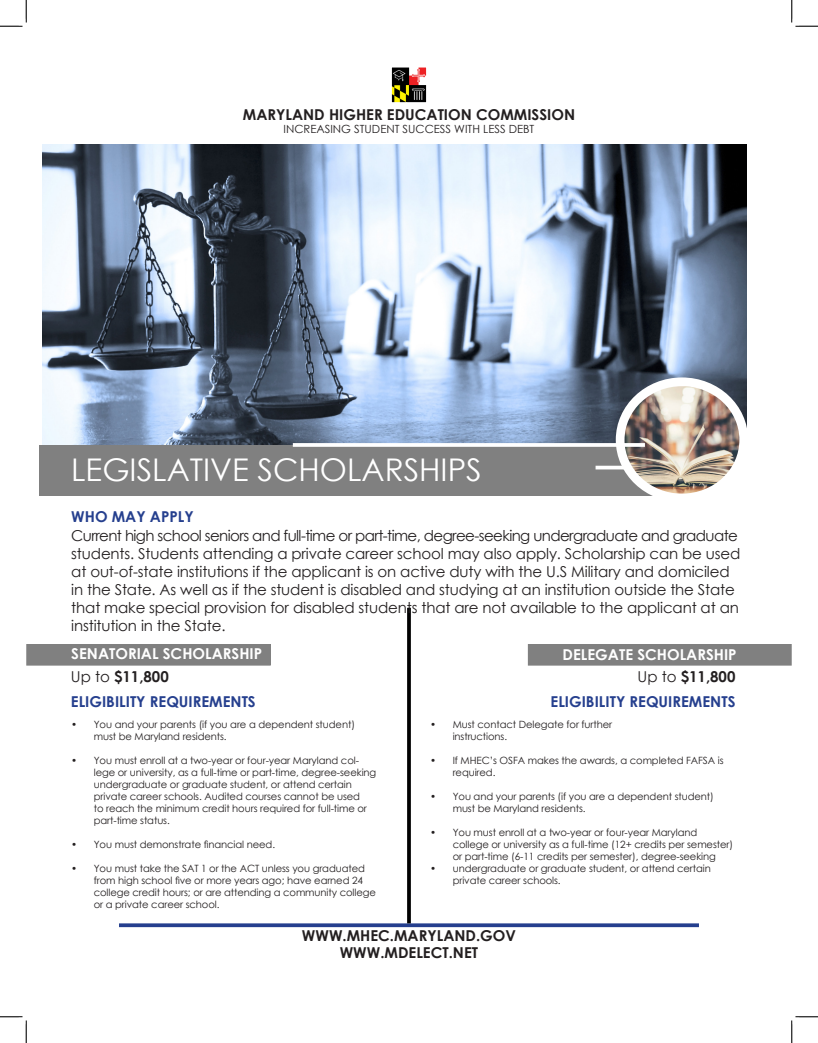
<style>
.page{position:relative;width:818px;height:1043px;background:#fff}
.page>*{position:absolute;margin:0;border:0;box-sizing:border-box;transform-origin:0 0}
.t1{font:31.25px "Century Gothic";color:#fff}
.t2{font:15px/18px "Century Gothic";letter-spacing:-.01em;color:#231f20}
.t3{font:700 15px "Century Gothic";color:#231f20}
.t4{font:700 15px "Century Gothic";color:#253f8e}
.t5{font:700 15px "Century Gothic";color:#fff}
.t6{font:11.25px "Century Gothic";color:#231f20}
.t7{font:10px/12px "Century Gothic";letter-spacing:-.01em;color:#231f20}
.s1{font-weight:400}
</style>
<div class="page">
<div style="left:528px;top:644px;width:263px;height:21px;background:#808080"></div>
<div style="left:27px;top:644px;width:243px;height:21px;background:#808080"></div>
<img style="left:42px;top:144px;width:704px;height:301px">
<div style="left:40px;top:445px;width:732px;height:50px;background:#808080"></div>
<div style="left:676px;top:430px;width:109px;height:72px;background:#fff"></div>
<img style="left:392px;top:68px;width:33px;height:34px">
<div style="left:389px;top:65px;width:39px;height:40px;border:2px solid #fff"></div>
<svg style="left:595px;top:465px;width:25px;height:4px"></svg>
<svg style="left:119px;top:923px;width:580px;height:4px;background:#395198"></svg>
<img style="left:620px;top:382px;width:123px;height:112px">
<div style="left:615px;top:377px;width:133px;height:125px;border:9px solid #fff;border-radius:50%"></div>
<svg style="left:293px;top:443px;width:352px;height:4px"></svg>
<svg style="left:407px;top:608px;width:4px;height:315px"></svg>
<svg style="left:0;top:0;width:27px;height:27px"></svg>
<svg style="left:0;top:1016px;width:27px;height:26px"></svg>
<svg style="left:791px;top:0;width:27px;height:27px"></svg>
<svg style="left:791px;top:1016px;width:27px;height:26px"></svg>
<p class="t3" style="left:243px;top:103px;width:334px">MARYLAND HIGHER EDUCATION COMMISSION</p>
<p class="t6" style="left:283px;top:121px;width:252px">INCREASING STUDENT SUCCESS WITH LESS DEBT</p>
<p class="t1" style="left:71px;top:448px;width:412px">LEGISLATIVE SCHOLARSHIPS</p>
<p class="t4" style="left:71px;top:505px;width:124px">WHO MAY APPLY</p>
<p class="t2" style="left:71px;top:526px;width:670px">Current high school seniors and full-time or part-time, degree-seeking undergraduate and graduate students. Students attending a private career school may also apply. Scholarship can be used at out-of-state institutions if the applicant is on active duty with the U.S Military and domiciled in the State. As well as if the student is disabled and studying at an institution outside the State that make special provision for disabled students that are not available to the applicant at an institution in the State.</p>
<p class="t5" style="left:71px;top:642px;width:192px">SENATORIAL SCHOLARSHIP</p>
<p class="t4" style="left:71px;top:690px;width:186px">ELIGIBILITY REQUIREMENTS</p>
<p class="t3" style="left:71px;top:665px;width:99px"><span class="s1">Up to</span> $11,800</p>
<p class="t7" style="left:94px;top:718px;width:263px;text-indent:-22px">• You and your parents (if you are a dependent student) must be Maryland residents.</p>
<p class="t7" style="left:94px;top:754px;width:284px;text-indent:-22px">• You must enroll at a two-year or four-year Maryland col&shy;lege or university, as a full-time or part-time, degree-seeking undergraduate or graduate student, or attend certain private career schools. Audited courses cannot be used<br>to reach the minimum credit hours required for full-time or part-time status.</p>
<p class="t7" style="left:71px;top:838px;width:205px">• You must demonstrate financial need.</p>
<p class="t7" style="left:94px;top:862px;width:283px;text-indent:-22px">• You must take the SAT 1 or the ACT unless you graduated from high school five or more years ago; have earned 24 college credit hours; or are attending a community college or a private career school.</p>
<p class="t5" style="left:562px;top:643px;width:175px">DELEGATE SCHOLARSHIP</p>
<p class="t4" style="left:550px;top:690px;width:186px">ELIGIBILITY REQUIREMENTS</p>
<p class="t3" style="left:637px;top:665px;width:99px"><span class="s1">Up to</span> $11,800</p>
<p class="t7" style="left:452px;top:718px;width:161px;text-indent:-22px">• Must contact Delegate for further instructions.</p>
<p class="t7" style="left:452px;top:754px;width:272px;text-indent:-22px">• If MHEC’s OSFA makes the awards, a completed FAFSA is required.</p>
<p class="t7" style="left:452px;top:790px;width:263px;text-indent:-22px">• You and your parents (if you are a dependent student) must be Maryland residents.</p>
<p class="t7" style="left:452px;top:826px;width:282px;text-indent:-22px">• You must enroll at a two-year or four-year Maryland college or university as a full-time (12+ credits per semester) or part-time (6-11 credits per semester), degree-seeking</p>
<p class="t7" style="left:452px;top:862px;width:259px;text-indent:-22px">• undergraduate or graduate student, or attend certain private career schools.</p>
<p class="t3" style="left:302px;top:924px;width:215px">WWW.MHEC.MARYLAND.GOV</p>
<p class="t3" style="left:340px;top:940px;width:140px">WWW.MDELECT.NET</p>
</div>
